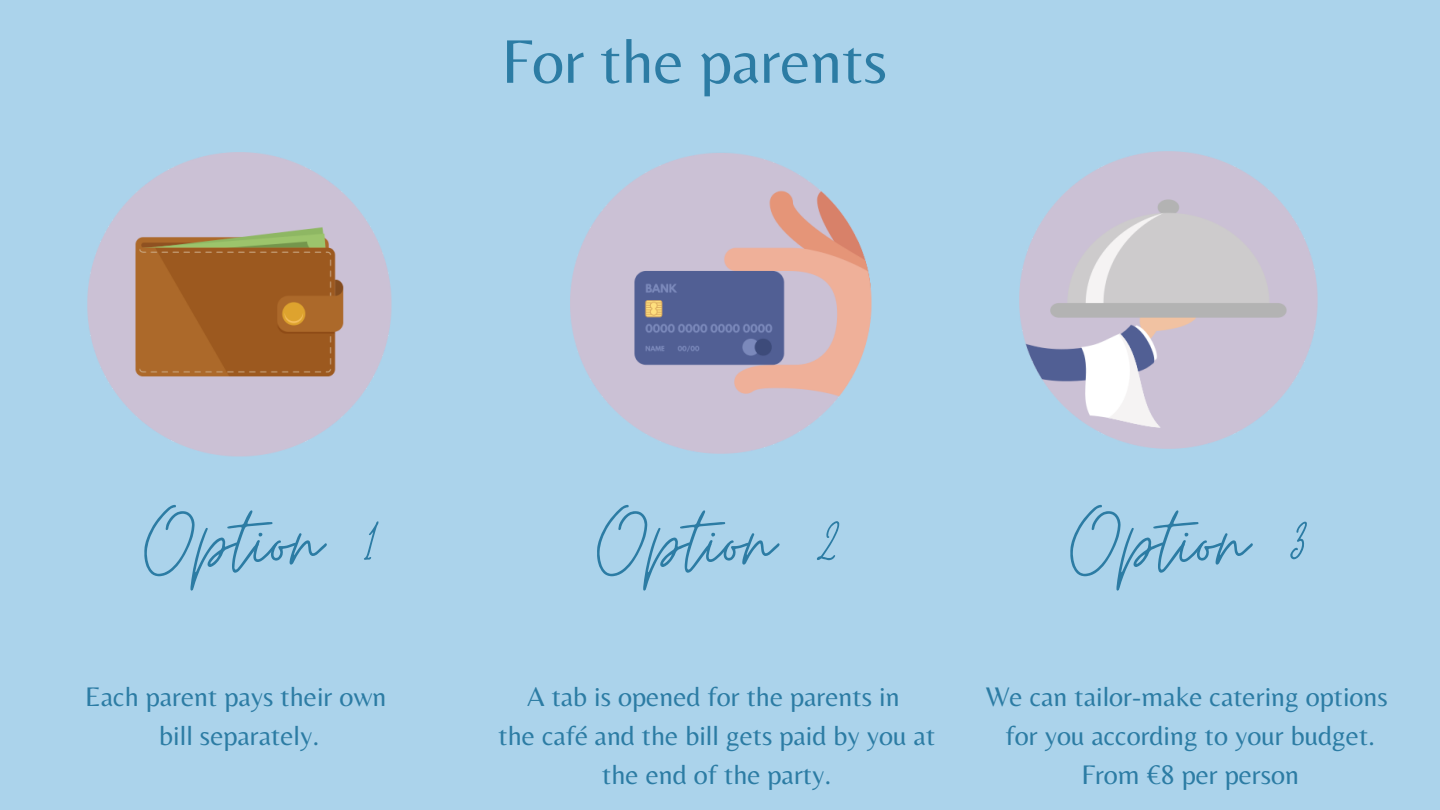
<style>
.page{position:relative;width:1440px;height:810px;background:#abd3eb}
.page>*{position:absolute;margin:0;border:0;box-sizing:border-box;transform-origin:0 0}
.t1{font:100px "Moon Time";color:#2c7ca4}
.t2{font:64px "Belleza";color:#2c7ca4}
.t3{font:28px/39px "Belleza";color:#2c7ca4;text-align:center}
</style>
<div class="page">
<img style="left:1019px;top:151px;width:299px;height:298px">
<img style="left:87px;top:152px;width:305px;height:305px">
<img style="left:570px;top:153px;width:302px;height:301px">
<p class="t2" style="left:501px;top:23px;width:388px">For the parents</p>
<p class="t1" style="left:144px;top:481px;width:240px">Option 1</p>
<p class="t1" style="left:1070px;top:481px;width:242px">Option 3</p>
<p class="t1" style="left:597px;top:481px;width:247px">Option 2</p>
<p class="t3" style="left:85px;top:676px;width:303px">Each parent pays their own</p>
<p class="t3" style="left:159px;top:715px;width:162px">bill separately.</p>
<p class="t3" style="left:527px;top:676px;width:374px">A tab is opened for the parents in</p>
<p class="t3" style="left:499px;top:715px;width:438px">the café and the bill gets paid by you at the end of the party.</p>
<p class="t3" style="left:986px;top:676px;width:404px">We can tailor-make catering options</p>
<p class="t3" style="left:1006px;top:715px;width:371px">for you according to your budget.</p>
<p class="t3" style="left:1082px;top:754px;width:219px">From €8 per person</p>
</div>
